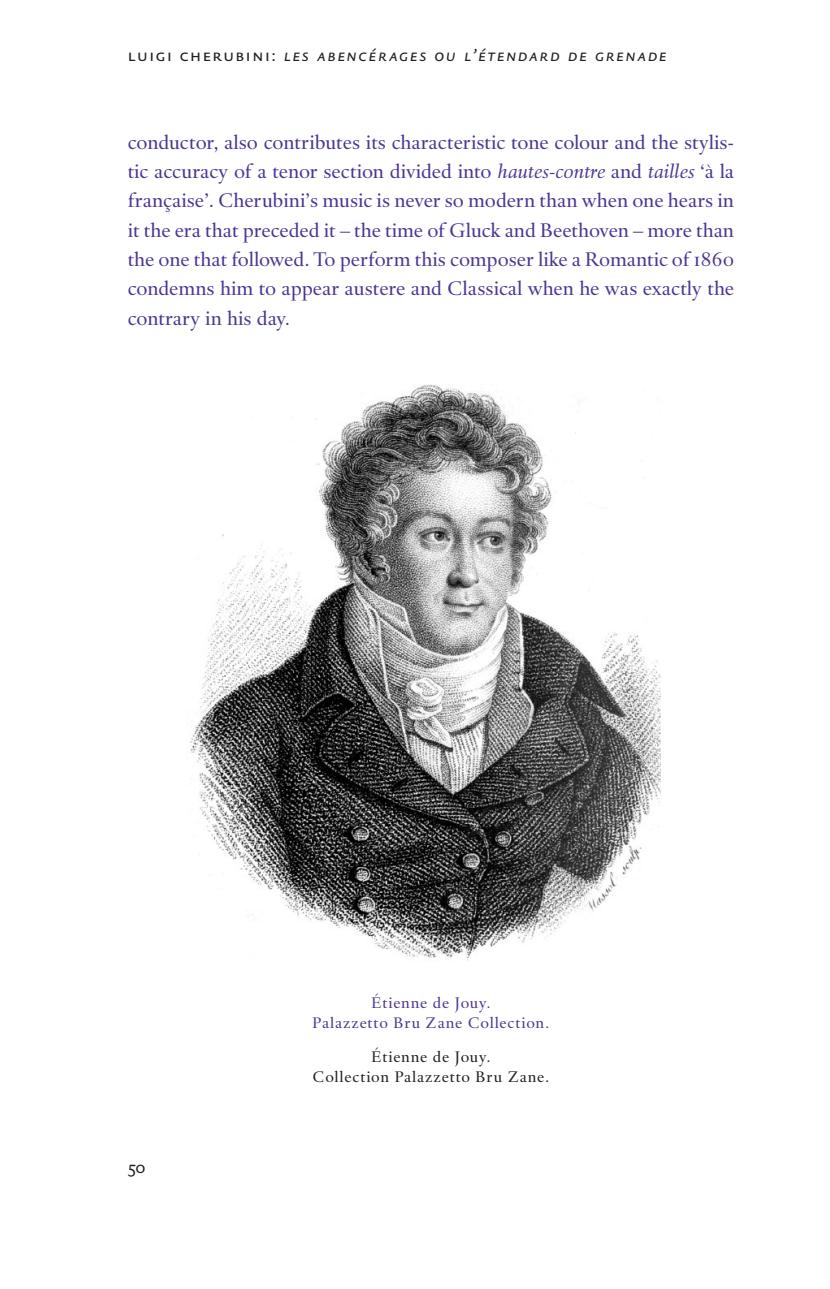
<style>
.page{position:relative;width:830px;height:1289px;background:#fff}
.page>*{position:absolute;margin:0;border:0;box-sizing:border-box;transform-origin:0 0}
.t1{font:20.25px/29.2px "DTL Haarlemmer SD";color:#4d3595;text-align:justify}
.t2{font:italic 18px "DTL Haarlemmer D Sans Caps";letter-spacing:.09em;color:#231f20}
.t3{font:18px "DTL Haarlemmer D Sans Caps";color:#231f20}
.t4{font:15.75px/20.2px "DTL Haarlemmer SD";letter-spacing:.05em;color:#4d3595;text-align:center}
.t5{font:15.75px/20.2px "DTL Haarlemmer SD";letter-spacing:.05em;color:#231f20;text-align:center}
.s1{font-style:normal}
.s2{font-style:italic}
</style>
<div class="page">
<img style="left:190px;top:385px;width:470px;height:576px">
<p class="t2" style="left:128px;top:44px;width:540px"><span class="s1">luigi cherubini:</span> les abencérages ou l’étendard de grenade</p>
<p class="t1" style="left:128px;top:127px;width:607px">conductor, also contributes its characteristic tone colour and the stylis&shy;tic accuracy of a tenor section divided into <span class="s2">hautes-contre</span> and <span class="s2">tailles</span> ‘à la française’. Cherubini’s music is never so modern than when one hears in it the era that preceded it – the time of Gluck and Beethoven – more than the one that followed. To perform this composer like a Romantic of 1860 condemns him to appear austere and Classical when he was exactly the contrary in his day.</p>
<p class="t3" style="left:128px;top:1156px;width:19px">50</p>
<p class="t4" style="left:312px;top:992px;width:238px">Étienne de Jouy.<br>Palazzetto Bru Zane Collection.</p>
<p class="t5" style="left:312px;top:1046px;width:238px">Étienne de Jouy.<br>Collection Palazzetto Bru Zane.</p>
</div>
